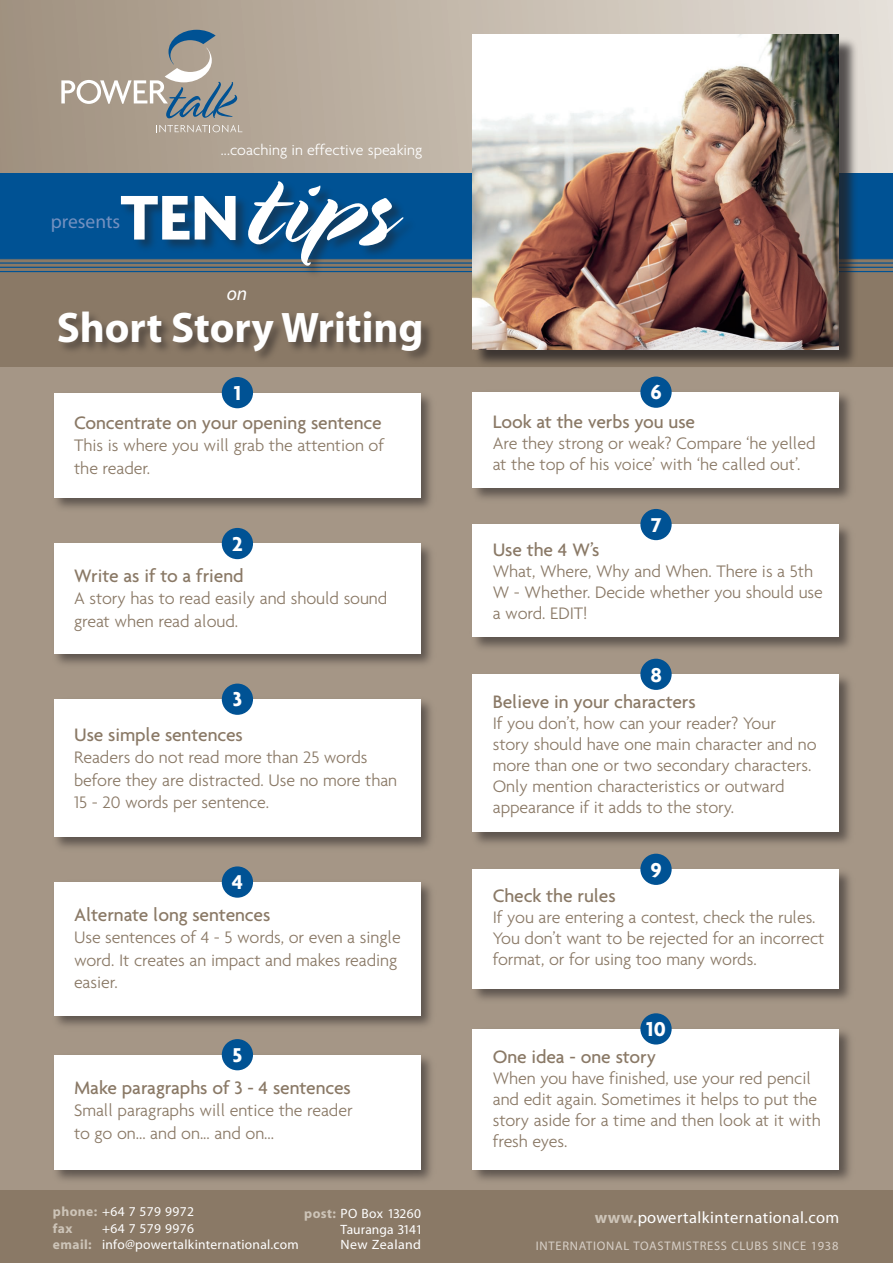
<style>
.page{position:relative;width:893px;height:1263px;background:#fff}
.page>*{position:absolute;margin:0;border:0;box-sizing:border-box;transform-origin:0 0}
.t1{font:118.05px "Spring";color:#fff}
.t2{font:700 42.9px "Myriad";color:#fff}
.t3{font:700 21.6px "Agenda";color:#fff}
.t4{font:500 19.5px "Agenda";letter-spacing:-.005em;color:#8a7966}
.t5{font:19.5px "Myriad";color:#7491c0}
.t6{font:italic 19.5px "Myriad";color:#fff}
.t7{font:300 18px/21px "Agenda";letter-spacing:-.005em;color:#8a7966}
.t8{font:16.5px "Myriad";letter-spacing:.03em;color:#fff}
.t9{font:300 15.9px "Agenda";color:#fff}
.t10{font:13.5px/15.8px "Myriad";letter-spacing:.02em;color:#fff}
.t11{font:700 13.5px/16.5px "Myriad";letter-spacing:.03em;color:#cdc4b8}
.t12{font:12.45px "Myriad";letter-spacing:.06em;color:#d8d0c8}
.s1{font-family:"Agenda";font-weight:700;font-size:68.25px}
.s2{font-weight:400;color:#fff}
.s3{font-weight:700;color:#cdc4b8}
</style>
<div class="page">
<div style="left:0;top:254px;width:893px;height:1009px;background:#a59686"></div>
<div style="left:0;top:255px;width:893px;height:112px;background:#8a7966"></div>
<div style="left:0;top:0;width:893px;height:237px;background:linear-gradient(to right,#a0907e,#e5e0d9)"></div>
<div style="left:0;top:174px;width:893px;height:84px;background:#005294"></div>
<svg style="left:61px;top:30px;width:181px;height:102px;background:#a7a096"></svg>
<hr style="left:0;top:262px;width:893px;height:2px;background:#005294">
<hr style="left:0;top:267px;width:893px;height:1px;background:#005294">
<hr style="left:0;top:271px;width:893px;height:1px;background:#005294">
<hr style="left:0;top:258px;width:893px;height:1px;background:#005294">
<div style="left:119px;top:181px;width:298px;height:99px;background:#231f20;opacity:.45"></div>
<div style="left:473px;top:36px;width:385px;height:333px;background:#231f20;opacity:.75"></div>
<img style="left:472px;top:35px;width:367px;height:314px">
<div style="left:57px;top:309px;width:378px;height:56px;background:#231f20;opacity:.55"></div>
<div style="left:50px;top:389px;width:387px;height:124px;background:#231f20;opacity:.55"></div>
<div style="left:54px;top:393px;width:366px;height:104px;background:#fff"></div>
<div style="left:222px;top:377px;width:31px;height:31px;background:#005294;border-radius:50%"></div>
<div style="left:469px;top:389px;width:386px;height:114px;background:#231f20;opacity:.55"></div>
<div style="left:473px;top:392px;width:366px;height:96px;background:#fff"></div>
<div style="left:640px;top:377px;width:32px;height:31px;background:#005294;border-radius:50%"></div>
<div style="left:50px;top:540px;width:387px;height:130px;background:#231f20;opacity:.55"></div>
<div style="left:54px;top:544px;width:366px;height:110px;background:#fff"></div>
<div style="left:222px;top:528px;width:31px;height:31px;background:#005294;border-radius:50%"></div>
<div style="left:50px;top:696px;width:387px;height:158px;background:#231f20;opacity:.55"></div>
<div style="left:54px;top:699px;width:366px;height:138px;background:#fff"></div>
<div style="left:222px;top:684px;width:31px;height:31px;background:#005294;border-radius:50%"></div>
<div style="left:50px;top:879px;width:387px;height:153px;background:#231f20;opacity:.55"></div>
<div style="left:54px;top:882px;width:366px;height:133px;background:#fff"></div>
<div style="left:222px;top:866px;width:31px;height:32px;background:#005294;border-radius:50%"></div>
<div style="left:50px;top:1051px;width:387px;height:134px;background:#231f20;opacity:.55"></div>
<div style="left:54px;top:1055px;width:366px;height:114px;background:#fff"></div>
<div style="left:222px;top:1039px;width:31px;height:31px;background:#005294;border-radius:50%"></div>
<div style="left:469px;top:521px;width:386px;height:132px;background:#231f20;opacity:.55"></div>
<div style="left:473px;top:525px;width:366px;height:112px;background:#fff"></div>
<div style="left:640px;top:509px;width:32px;height:31px;background:#005294;border-radius:50%"></div>
<div style="left:469px;top:671px;width:386px;height:177px;background:#231f20;opacity:.55"></div>
<div style="left:473px;top:674px;width:366px;height:158px;background:#fff"></div>
<div style="left:640px;top:659px;width:32px;height:31px;background:#005294;border-radius:50%"></div>
<div style="left:469px;top:866px;width:386px;height:138px;background:#231f20;opacity:.55"></div>
<div style="left:473px;top:869px;width:366px;height:119px;background:#fff"></div>
<div style="left:640px;top:854px;width:32px;height:31px;background:#005294;border-radius:50%"></div>
<div style="left:469px;top:1026px;width:386px;height:159px;background:#231f20;opacity:.55"></div>
<div style="left:473px;top:1029px;width:366px;height:140px;background:#fff"></div>
<div style="left:640px;top:1013px;width:32px;height:31px;background:#005294;border-radius:50%"></div>
<div style="left:0;top:1190px;width:893px;height:73px;background:#8a7966"></div>
<p class="t9" style="left:221px;top:141px;width:203px">...coaching in effective speaking</p>
<h1 class="t1" style="left:120px;top:136px;width:275px"><span class="s1">TEN</span>tips</h1>
<p class="t5" style="left:51px;top:212px;width:71px">presents</p>
<p class="t6" style="left:227px;top:284px;width:22px">on</p>
<h2 class="t2" style="left:57px;top:305px;width:368px">Short Story Writing</h2>
<p class="t3" style="left:234px;top:380px;width:9px">1</p>
<p class="t4" style="left:74px;top:411px;width:309px">Concentrate on your opening sentence</p>
<p class="t7" style="left:74px;top:434px;width:312px;line-height:22.5px">This is where you will grab the attention of the reader.</p>
<p class="t3" style="left:232px;top:531px;width:12px">2</p>
<p class="t4" style="left:74px;top:564px;width:171px">Write as if to a friend</p>
<p class="t7" style="left:74px;top:587px;width:315px;line-height:22.5px">A story has to read easily and should sound great when read aloud.</p>
<p class="t3" style="left:233px;top:686px;width:11px">3</p>
<p class="t4" style="left:74px;top:722px;width:170px">Use simple sentences</p>
<p class="t7" style="left:74px;top:746px;width:325px;line-height:22.5px">Readers do not read more than 25 words before they are distracted. Use no more than<br>15 - 20 words per sentence.</p>
<p class="t3" style="left:232px;top:869px;width:13px">4</p>
<p class="t4" style="left:74px;top:902px;width:198px">Alternate long sentences</p>
<p class="t7" style="left:74px;top:926px;width:328px;line-height:22.5px">Use sentences of 4 - 5 words, or even a single word. It creates an impact and makes reading easier.</p>
<p class="t3" style="left:233px;top:1042px;width:11px">5</p>
<p class="t4" style="left:74px;top:1075px;width:278px">Make paragraphs of 3 - 4 sentences</p>
<p class="t7" style="left:74px;top:1099px;width:280px;line-height:22.5px">Small paragraphs will entice the reader to go on... and on... and on...</p>
<p class="t3" style="left:650px;top:379px;width:13px">6</p>
<p class="t4" style="left:493px;top:409px;width:204px">Look at the verbs you use</p>
<p class="t7" style="left:493px;top:432px;width:324px">Are they strong or weak? Compare ‘he yelled at the top of his voice’ with ‘he called out’.</p>
<p class="t3" style="left:651px;top:512px;width:12px">7</p>
<p class="t4" style="left:493px;top:538px;width:108px">Use the 4 W’s</p>
<p class="t7" style="left:493px;top:561px;width:332px">What, Where, Why and When. There is a 5th<br>W - Whether. Decide whether you should use a word. EDIT!</p>
<p class="t3" style="left:650px;top:661px;width:13px">8</p>
<p class="t4" style="left:493px;top:690px;width:205px">Believe in your characters</p>
<p class="t7" style="left:493px;top:713px;width:326px">If you don’t, how can your reader? Your story should have one main character and no more than one or two secondary characters.<br>Only mention characteristics or outward appearance if it adds to the story.</p>
<p class="t3" style="left:650px;top:856px;width:13px">9</p>
<p class="t4" style="left:493px;top:884px;width:124px">Check the rules</p>
<p class="t7" style="left:493px;top:906px;width:333px">If you are entering a contest, check the rules.<br>You don’t want to be rejected for an incorrect format, or for using too many words.</p>
<p class="t3" style="left:646px;top:1016px;width:21px">10</p>
<p class="t4" style="left:493px;top:1045px;width:165px">One idea - one story</p>
<p class="t7" style="left:493px;top:1068px;width:330px">When you have finished, use your red pencil and edit again. Sometimes it helps to put the story aside for a time and then look at it with fresh eyes.</p>
<p class="t11" style="left:53px;top:1204px;width:143px">phone: <span class="s2">+64 7 579 9972 </span>fax<br>email:</p>
<p class="t10" style="left:341px;top:1206px;width:83px;text-align:justify;text-indent:-36px"><span class="s3">post:</span> PO Box 13260<br>Tauranga 3141<br>New Zealand</p>
<p class="t8" style="left:595px;top:1209px;width:246px"><span class="s3">www.</span>powertalkinternational.com</p>
<p class="t10" style="left:102px;top:1220px;width:198px;line-height:16.5px">+64 7 579 9976 info@powertalkinternational.com</p>
<p class="t12" style="left:536px;top:1239px;width:304px">INTERNATIONAL TOASTMISTRESS CLUBS SINCE 1938</p>
</div>
